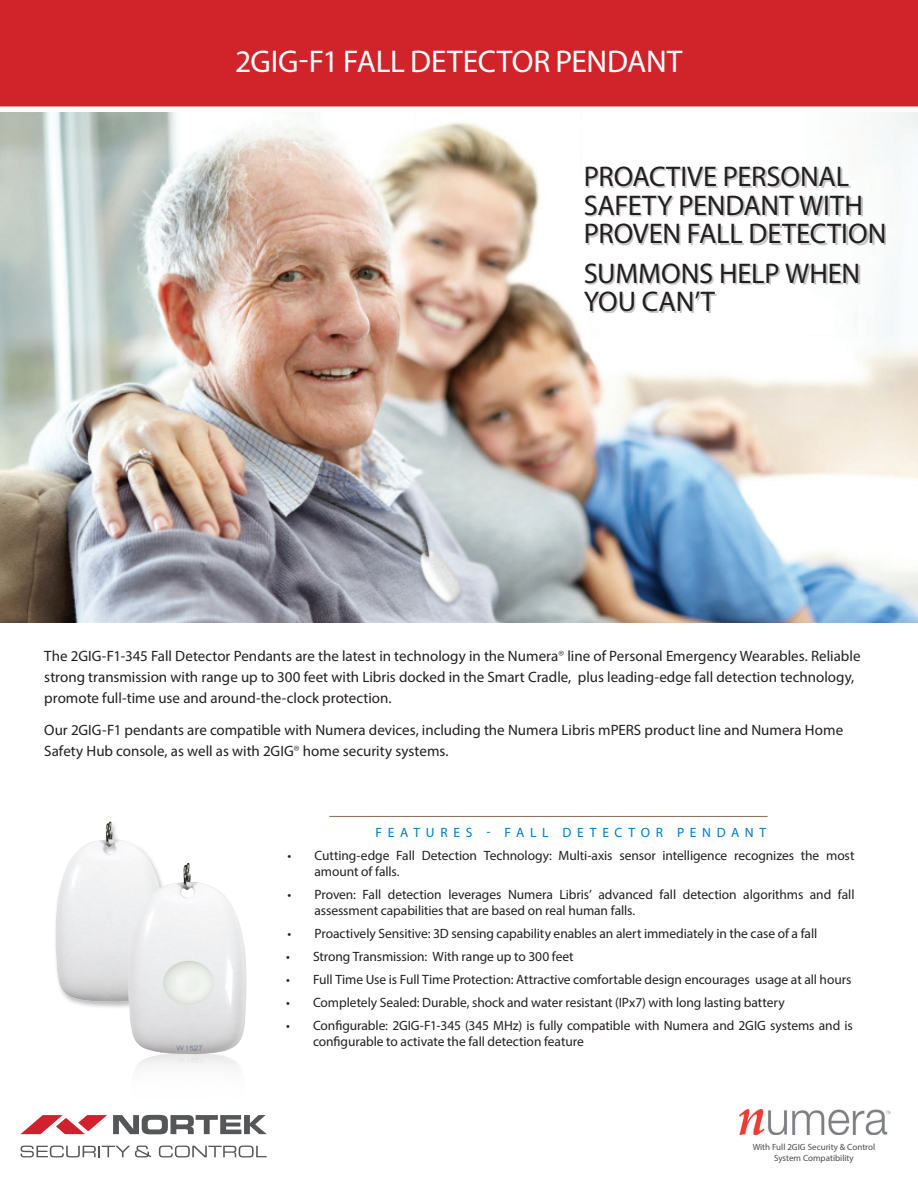
<style>
.page{position:relative;width:918px;height:1188px;background:#fff}
.page>*{position:absolute;margin:0;border:0;box-sizing:border-box;transform-origin:0 0}
.t1{font:31.5px "Myriad Pro";letter-spacing:-.02em;color:#fff}
.t2{font:28.5px/39.3px "Myriad Pro";letter-spacing:-.015em;color:#231f20}
.t3{font:15px/21px "Myriad Pro";color:#231f20}
.t4{font:13.5px/16.2px "Myriad Pro";letter-spacing:-.005em;color:#231f20}
.t5{font:13.5px "Myriad Pro";color:#0079c2}
.t6{font:9px/10.8px "Myriad Pro";color:#4b4c4d;text-align:center}
.s1{color:#545759}
</style>
<div class="page">
<div style="left:0;top:0;width:918px;height:108px;background:#d1232a"></div>
<img style="left:0;top:112px;width:918px;height:510px">
<img style="left:55px;top:821px;width:92px;height:186px">
<svg style="left:0;top:106px;width:918px;height:2px;background:#f3c8c9"></svg>
<hr style="left:329px;top:816px;width:439px;height:1px;background:#8c7865">
<img style="left:739px;top:1109px;width:152px;height:25px">
<div style="left:586px;top:168px;width:300px;height:145px;background:#231f20;opacity:.25"></div>
<svg style="left:21px;top:1115px;width:75px;height:19px"></svg>
<svg style="left:21px;top:1146px;width:130px;height:11px"></svg>
<svg style="left:159px;top:1146px;width:108px;height:11px"></svg>
<img style="left:96px;top:854px;width:171px;height:281px">
<h1 class="t1" style="left:235px;top:42px;width:214px">2GIG-F1 Fall Detector</h1>
<h1 class="t1" style="left:555px;top:42px;width:36px">Pendant</h1>
<h2 class="t2" style="left:584px;top:157px;width:16px">proacti</h2>
<h2 class="t2" style="left:687px;top:157px;width:53px">ve personal</h2>
<h2 class="t2" style="left:584px;top:185px;width:16px">safet</h2>
<h2 class="t2" style="left:657px;top:185px;width:39px">y pendant</h2>
<h2 class="t2" style="left:799px;top:185px;width:17px">with</h2>
<h2 class="t2" style="left:584px;top:214px;width:200px">PROVEN Fall Detection summons</h2>
<h2 class="t2" style="left:719px;top:253px;width:16px">help</h2>
<h2 class="t2" style="left:785px;top:253px;width:20px">when</h2>
<h2 class="t2" style="left:584px;top:282px;width:76px">you can</h2>
<h2 class="t2" style="left:694px;top:282px;width:17px">’t</h2>
<p class="t3" style="left:44px;top:646px;width:818px">The 2GIG-F1-345 Fall Detector Pendants are the latest in technology in the Numera<span class="s1">®</span> line of Personal Emergency Wearables. Reliable strong transmission with range up to 300 feet with Libris docked in the Smart Cradle, plus leading-edge fall detection technology, promote full-time use and around-the-clock protection.</p>
<p class="t3" style="left:44px;top:719px;width:800px">Our 2GIG-F1 pendants are compatible with Numera devices, including the Numera Libris mPERS product line and Numera Home<br>Safety Hub console, as well as with 2GIG<span class="s1">®</span> home security systems.</p>
<p class="t5" style="left:376px;top:824px;width:25px">F eatures</p>
<p class="t5" style="left:486px;top:824px;width:30px">- fall</p>
<p class="t5" style="left:562px;top:824px;width:14px">detector</p>
<p class="t5" style="left:677px;top:824px;width:14px">pendant</p>
<p class="t4" style="left:315px;top:847px;width:541px;text-indent:-27px">• Cutting-edge Fall Detection Technology: Multi-axis sensor intelligence recognizes the most amount of falls.</p>
<p class="t4" style="left:315px;top:886px;width:542px;text-indent:-27px">• Proven: Fall detection leverages Numera Libris’ advanced fall detection algorithms and fall assessment capabilities that are based on real human falls.</p>
<p class="t4" style="left:288px;top:925px;width:531px">• Proactively Sensitive: 3D sensing capability enables an alert immediately in the case of a fall</p>
<p class="t4" style="left:286px;top:948px;width:289px">• Strong Transmission: With range up to 300 feet</p>
<p class="t4" style="left:286px;top:971px;width:567px">• Full Time Use is Full Time Protection: Attractive comfortable design encourages usage at all hours</p>
<p class="t4" style="left:286px;top:994px;width:500px">• Completely Sealed: Durable, shock and water resistant (IPx7) with long lasting battery</p>
<p class="t4" style="left:313px;top:1017px;width:541px;text-indent:-27px">• Configurable: 2GIG-F1-345 (345 MHz) is fully compatible with Numera and 2GIG systems and is configurable to activate the fall detection feature</p>
<p class="t6" style="left:753px;top:1142px;width:124px">With Full 2GIG Security &amp; Control<br>System Compatibility</p>
</div>
